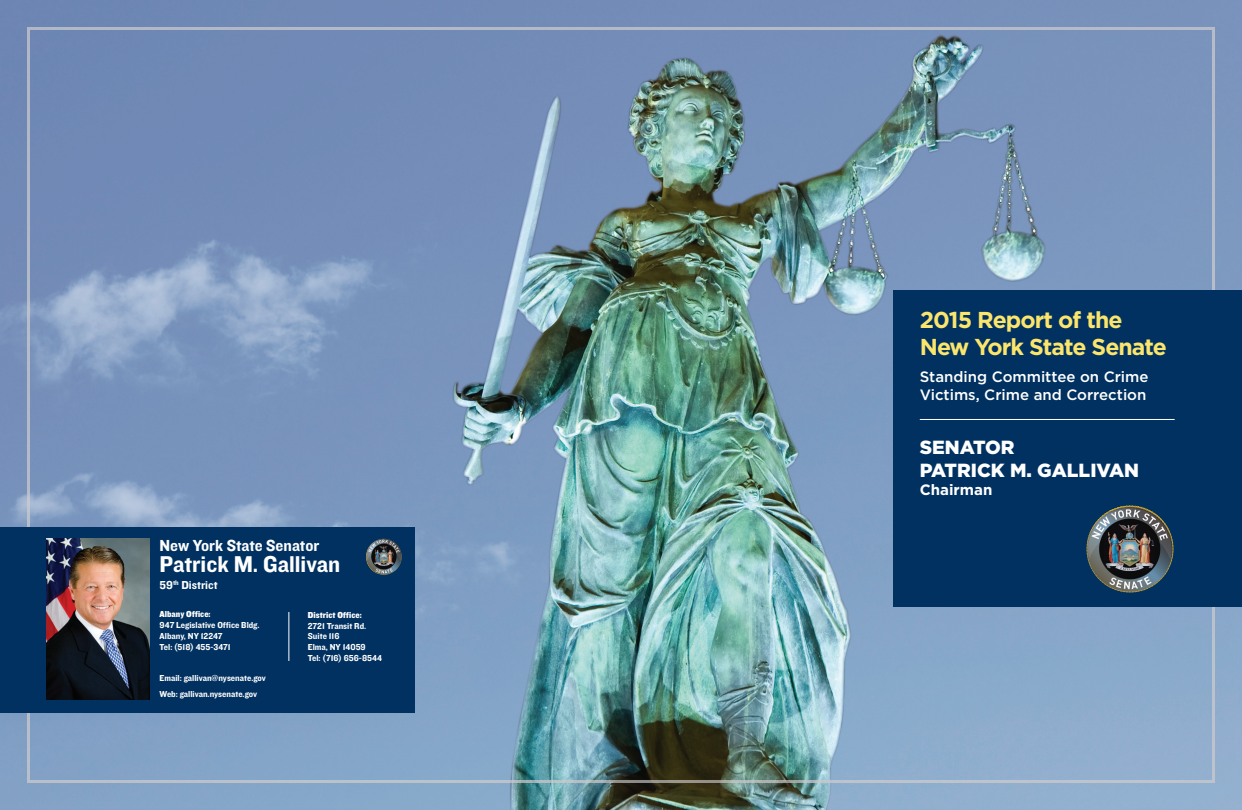
<style>
.page{position:relative;width:1242px;height:810px;background:#fff}
.page>*{position:absolute;margin:0;border:0;box-sizing:border-box;transform-origin:0 0}
.t1{font:23.7px "Knockout HTF51 Middleweight";color:#fff}
.t2{font:700 23px/27.6px "Gotham HTF";letter-spacing:-.04em;color:#fbe56c}
.t3{font:900 19px/22.8px "Gotham HTF";color:#fff}
.t4{font:16.6px "Knockout HTF51 Middleweight";color:#fff}
.t5{font:500 15px/18px "Gotham HTF";color:#fff}
.t6{font:700 15px "Gotham HTF";color:#fff}
.t7{font:12px "Knockout HTF51 Middleweight";color:#fff}
.t8{font:9px/10.8px "Knockout HTF51 Middleweight";color:#fff}
.t9{font:9px "Knockout HTF71 Full Middlewt";color:#fff}
</style>
<div class="page">
<img style="left:0;top:0;width:1242px;height:810px">
<img style="left:27px;top:27px;width:1188px;height:34px">
<img style="left:27px;top:61px;width:35px;height:722px">
<img style="left:1180px;top:61px;width:35px;height:722px">
<img style="left:61px;top:780px;width:1120px;height:3px">
<div style="left:893px;top:290px;width:349px;height:317px;background:#003160"></div>
<img style="left:1091px;top:505px;width:37px;height:25px">
<hr style="left:920px;top:419px;width:255px;height:1px;background:#fff">
<div style="left:0;top:527px;width:414px;height:186px;background:#003160"></div>
<img style="left:46px;top:538px;width:104px;height:161px">
<img style="left:366px;top:539px;width:17px;height:13px">
<hr style="left:288px;top:612px;width:1px;height:49px;background:#fff">
<h3 class="t4" style="left:160px;top:537px;width:161px">New York State Senator</h3>
<h1 class="t1" style="left:160px;top:551px;width:182px">Patrick M. Gallivan</h1>
<p class="t9" style="left:160px;top:609px;width:52px">Albany Office:</p>
<p class="t8" style="left:160px;top:620px;width:101px">947 Legislative Office Bldg.<br>Albany, NY 12247<br>Tel: (518) 455-3471</p>
<p class="t8" style="left:160px;top:670px;width:108px;line-height:16px">Email: gallivan@nysenate.gov<br>Web: gallivan.nysenate.gov</p>
<h3 class="t7" style="left:160px;top:578px;width:60px">59<sup>th</sup> District</h3>
<p class="t9" style="left:308px;top:610px;width:55px">District Office:</p>
<p class="t8" style="left:308px;top:620px;width:76px">2721 Transit Rd.<br>Suite 116<br>Elma, NY 14059<br>Tel: (716) 656-8544</p>
<h2 class="t2" style="left:920px;top:305px;width:249px">2015 Report of the<br>New York State Senate</h2>
<h3 class="t5" style="left:920px;top:368px;width:230px">Standing Committee on Crime<br>Victims, Crime and Correction</h3>
<h3 class="t3" style="left:920px;top:436px;width:221px">SENATOR<br>PATRICK M. GALLIVAN</h3>
<h3 class="t6" style="left:920px;top:481px;width:74px">Chairman</h3>
</div>
